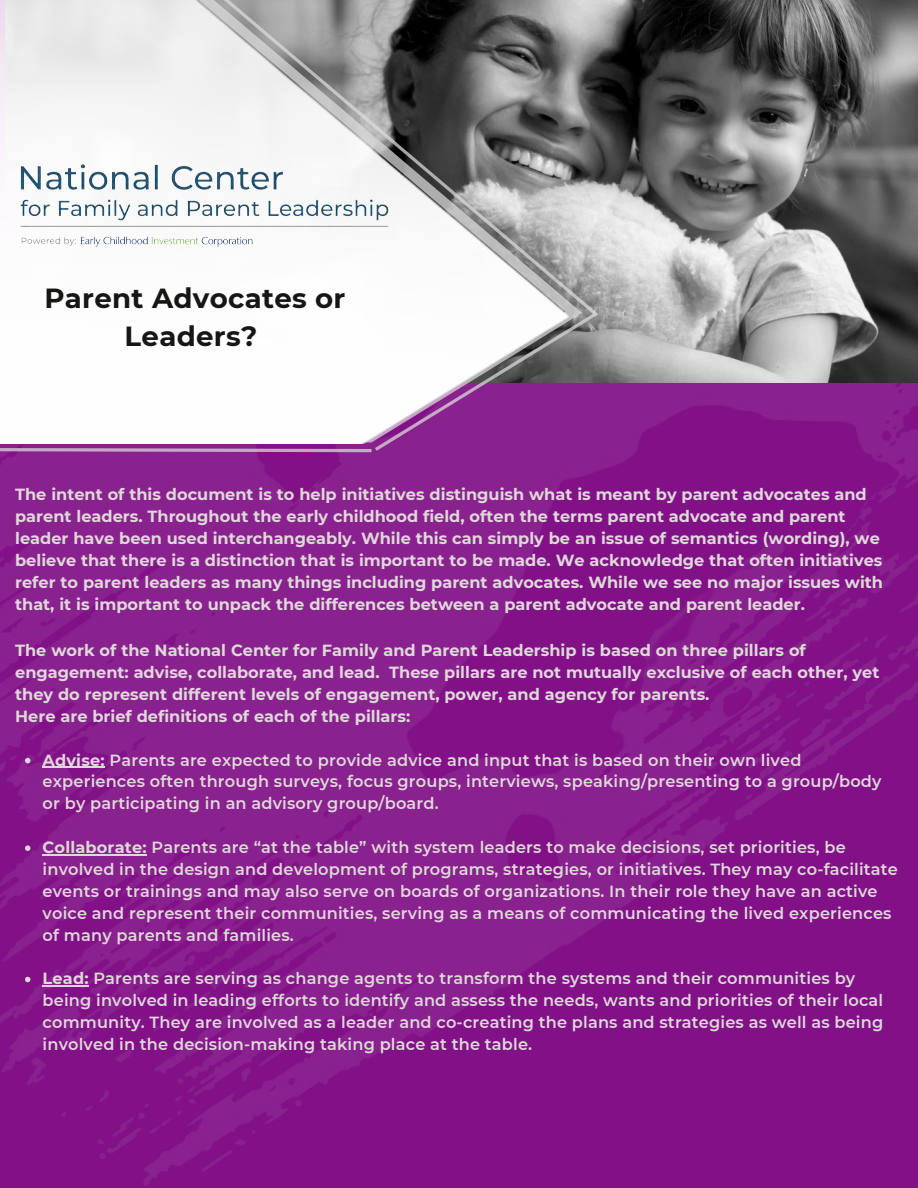
<style>
.page{position:relative;width:918px;height:1188px;background:#fff}
.page>*{position:absolute;margin:0;border:0;box-sizing:border-box;transform-origin:0 0}
.t1{font:700 27.6px/38.2px "Montserrat";letter-spacing:.01em;color:#171615;text-align:center}
.t2{font:600 16.2px/21.9px "Montserrat";letter-spacing:.01em;color:#ded8d8}
.t3{font:700 16.2px/21.9px "Montserrat";color:#ded8d8}
.s1{font-weight:700}
</style>
<div class="page">
<img style="left:0;top:383px;width:918px;height:805px">
<img style="left:599px;top:0;width:319px;height:383px">
<svg style="left:0;top:0;width:599px;height:452px;background:#956b97"></svg>
<svg style="left:569px;top:0;width:13px;height:443px;background:#9b8d9c"></svg>
<img style="left:0;top:0;width:569px;height:443px">
<img style="left:6px;top:149px;width:396px;height:110px">
<svg style="left:25px;top:758px;width:5px;height:5px"></svg>
<hr style="left:43px;top:767px;width:62px;height:1px;background:#ded8d8">
<svg style="left:25px;top:845px;width:5px;height:6px"></svg>
<hr style="left:43px;top:854px;width:104px;height:1px;background:#ded8d8">
<svg style="left:25px;top:977px;width:5px;height:5px"></svg>
<hr style="left:43px;top:986px;width:46px;height:1px;background:#ded8d8">
<h1 class="t1" style="left:44px;top:279px;width:303px">Parent Advocates or<br>Leaders?</h1>
<p class="t3" style="left:15px;top:484px;width:869px">The intent of this document is to help initiatives distinguish what is meant by parent advocates and parent leaders. Throughout the early childhood field, often the terms parent advocate and parent leader have been used interchangeably. While this can simply be an issue of semantics (wording), we believe that there is a distinction that is important to be made. We acknowledge that often initiatives refer to parent leaders as many things including parent advocates. While we see no major issues with that, it is important to unpack the differences between a parent advocate and parent leader.</p>
<p class="t3" style="left:15px;top:640px;width:866px">The work of the National Center for Family and Parent Leadership is based on three pillars of engagement: advise, collaborate, and lead. These pillars are not mutually exclusive of each other, yet they do represent different levels of engagement, power, and agency for parents.<br>Here are brief definitions of each of the pillars:</p>
<p class="t2" style="left:43px;top:749px;width:840px"><span class="s1">Advise:</span> Parents are expected to provide advice and input that is based on their own lived experiences often through surveys, focus groups, interviews, speaking/presenting to a group/body or by participating in an advisory group/board.</p>
<p class="t2" style="left:43px;top:836px;width:857px"><span class="s1">Collaborate:</span> Parents are “at the table” with system leaders to make decisions, set priorities, be involved in the design and development of programs, strategies, or initiatives. They may co-facilitate events or trainings and may also serve on boards of organizations. In their role they have an active voice and represent their communities, serving as a means of communicating the lived experiences of many parents and families.</p>
<p class="t2" style="left:43px;top:968px;width:842px"><span class="s1">Lead:</span> Parents are serving as change agents to transform the systems and their communities by being involved in leading efforts to identify and assess the needs, wants and priorities of their local community. They are involved as a leader and co-creating the plans and strategies as well as being involved in the decision-making taking place at the table.</p>
</div>
